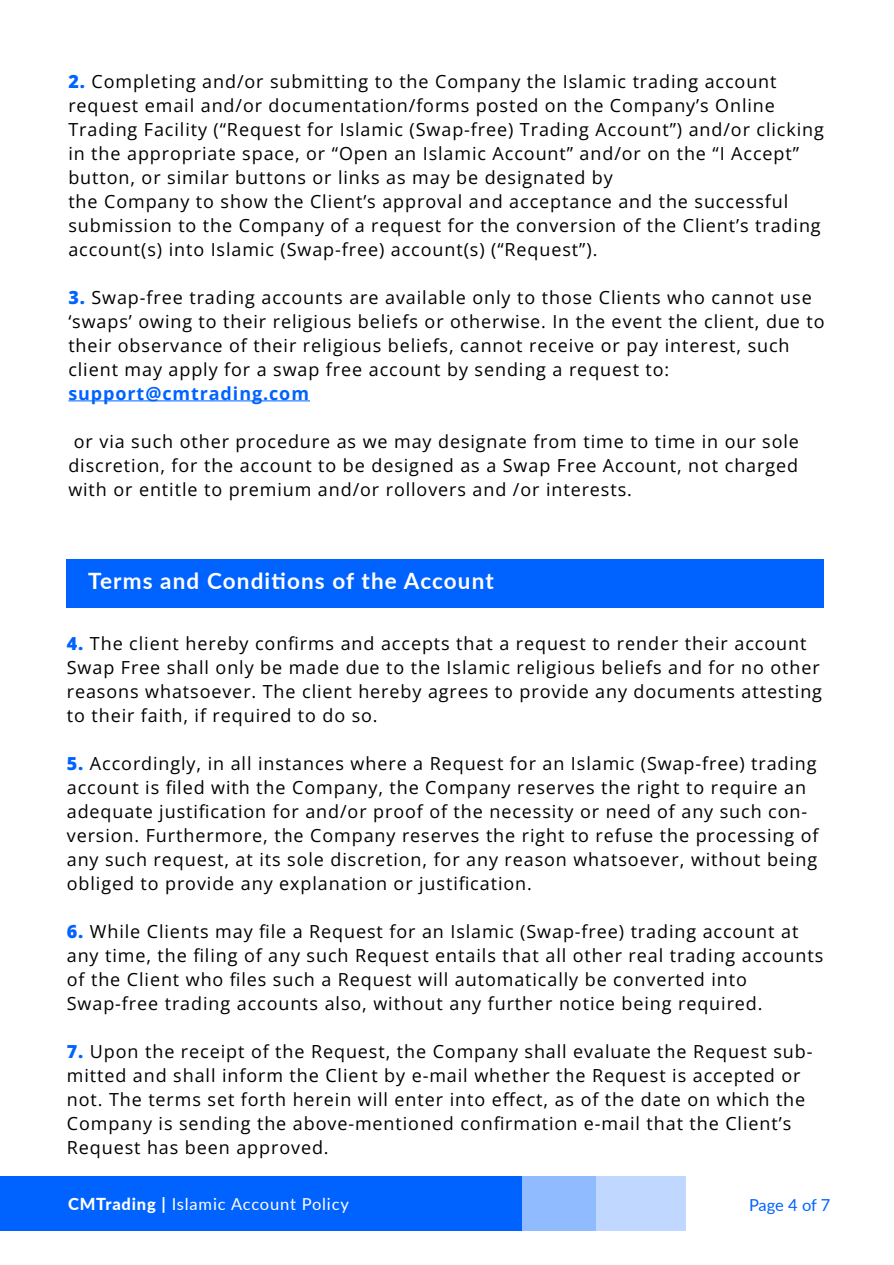
<style>
.page{position:relative;width:894px;height:1265px;background:#fff}
.page>*{position:absolute;margin:0;border:0;box-sizing:border-box;transform-origin:0 0}
.t1{font:700 22.5px "Lato";letter-spacing:.05em;color:#fff}
.t2{font:18px/24px "Open Sans";letter-spacing:.05em;color:#000}
.t3{font:700 18px "Open Sans";letter-spacing:.05em;color:#0063ff}
.t4{font:16.5px "Lato";letter-spacing:.05em;color:#fff}
.t5{font:16.5px "Lato";letter-spacing:-.01em;color:#0063ff}
.s1{font-weight:800;color:#0063ff}
.s2{font-weight:800}
</style>
<div class="page">
<hr style="left:68px;top:400px;width:242px;height:1px;background:#0063ff">
<div style="left:67px;top:559px;width:757px;height:48px;background:#0063ff"></div>
<div style="left:0;top:1176px;width:686px;height:54px;background:#c0d8ff"></div>
<div style="left:0;top:1176px;width:596px;height:54px;background:#90bbff"></div>
<div style="left:0;top:1176px;width:522px;height:54px;background:#0063ff"></div>
<p class="t2" style="left:68px;top:69px;width:757px"><span class="s1">2.</span> Completing and/or submitting to the Company the Islamic trading account request email and/or documentation/forms posted on the Company’s Online Trading Facility (“Request for Islamic (Swap-free) Trading Account”) and/or clicking in the appropriate space, or “Open an Islamic Account” and/or on the “I Accept” button, or similar buttons or links as may be designated by<br>the Company to show the Client’s approval and acceptance and the successful submission to the Company of a request for the conversion of the Client’s trading account(s) into Islamic (Swap-free) account(s) (“Request”).</p>
<p class="t2" style="left:68px;top:285px;width:758px"><span class="s1">3.</span> Swap-free trading accounts are available only to those Clients who cannot use ‘swaps’ owing to their religious beliefs or otherwise. In the event the client, due to their observance of their religious beliefs, cannot receive or pay interest, such client may apply for a swap free account by sending a request to:</p>
<p class="t3" style="left:68px;top:381px;width:242px">support@cmtrading.com</p>
<p class="t2" style="left:68px;top:429px;width:732px;text-align:justify;text-indent:6px">or via such other procedure as we may designate from time to time in our sole discretion, for the account to be designed as a Swap Free Account, not charged with or entitle to premium and/or rollovers and /or interests.</p>
<p class="t1" style="left:88px;top:564px;width:407px">Terms and Conditions of the Account</p>
<p class="t2" style="left:67px;top:630px;width:757px"><span class="s1">4.</span> The client hereby confirms and accepts that a request to render their account Swap Free shall only be made due to the Islamic religious beliefs and for no other reasons whatsoever. The client hereby agrees to provide any documents attesting to their faith, if required to do so.</p>
<p class="t2" style="left:67px;top:750px;width:753px"><span class="s1">5.</span> Accordingly, in all instances where a Request for an Islamic (Swap-free) trading account is filed with the Company, the Company reserves the right to require an adequate justification for and/or proof of the necessity or need of any such con&shy;version. Furthermore, the Company reserves the right to refuse the processing of any such request, at its sole discretion, for any reason whatsoever, without being obliged to provide any explanation or justification.</p>
<p class="t2" style="left:67px;top:918px;width:758px"><span class="s1">6.</span> While Clients may file a Request for an Islamic (Swap-free) trading account at any time, the filing of any such Request entails that all other real trading accounts of the Client who files such a Request will automatically be converted into Swap-free trading accounts also, without any further notice being required.</p>
<p class="t2" style="left:67px;top:1038px;width:747px"><span class="s1">7.</span> Upon the receipt of the Request, the Company shall evaluate the Request sub&shy;mitted and shall inform the Client by e-mail whether the Request is accepted or not. The terms set forth herein will enter into effect, as of the date on which the Company is sending the above-mentioned confirmation e-mail that the Client’s Request has been approved.</p>
<p class="t4" style="left:68px;top:1191px;width:282px"><span class="s2">CMTrading |</span> Islamic Account Policy</p>
<p class="t5" style="left:749px;top:1193px;width:83px">Page 4 of 7</p>
</div>
